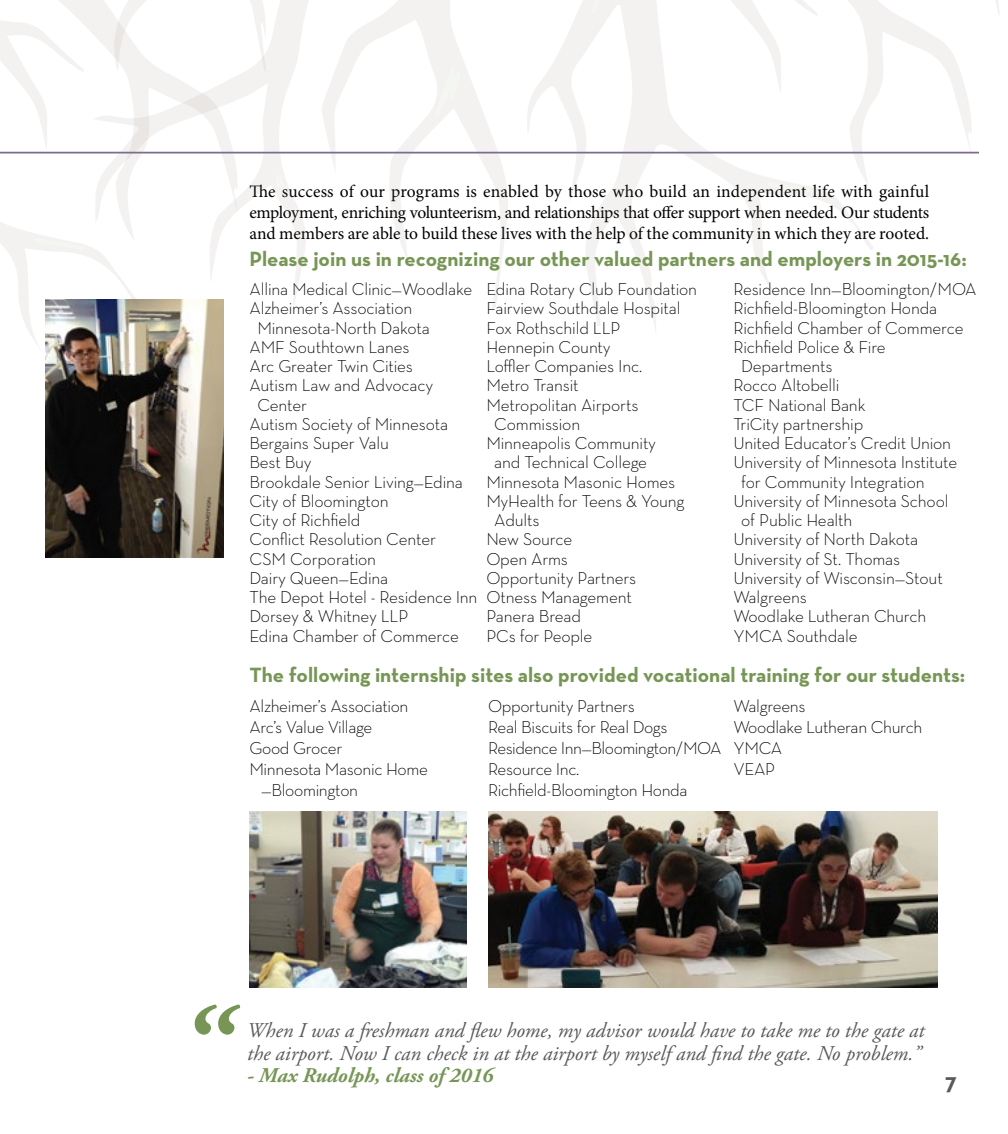
<style>
.page{position:relative;width:1008px;height:1134px;background:#fff}
.page>*{position:absolute;margin:0;border:0;box-sizing:border-box;transform-origin:0 0}
.t1{font:italic 700 108.5px "Adobe Garamond Pro";color:#779656}
.t2{font:700 24.5px "Neutraface Text";color:#58595b}
.t3{font:700 21px "Neutraface Text";color:#779656}
.t4{font:italic 21px/22.8px "Adobe Garamond Pro";color:#58595b}
.t5{font:italic 700 21px "Adobe Garamond Pro";color:#779656}
.t6{font:300 17.5px/21px "Neutraface Text";letter-spacing:-.01em;color:#000}
.t7{font:17.5px/21px "Minion Pro";color:#000;text-align:justify}
</style>
<div class="page">
<img style="left:45px;top:391px;width:178px;height:167px">
<svg style="left:302px;top:0;width:698px;height:330px"></svg>
<svg style="left:435px;top:66px;width:25px;height:50px"></svg>
<svg style="left:768px;top:182px;width:50px;height:11px"></svg>
<svg style="left:592px;top:0;width:17px;height:13px"></svg>
<svg style="left:0;top:0;width:302px;height:391px"></svg>
<svg style="left:34px;top:238px;width:50px;height:11px"></svg>
<img style="left:249px;top:811px;width:217px;height:176px">
<img style="left:488px;top:811px;width:450px;height:176px">
<p class="t7" style="left:249px;top:181px;width:681px">The success of our programs is enabled by those who build an independent life with gainful employment, enriching volunteerism, and relationships that offer support when needed. Our students and members are able to build these lives with the help of the community in which they are rooted.</p>
<p class="t3" style="left:249px;top:245px;width:719px">Please join us in recognizing our other valued partners and employers in 2015-16:</p>
<p class="t6" style="left:249px;top:278px;width:224px">Allina Medical Clinic—Woodlake</p>
<p class="t6" style="left:249px;top:298px;width:164px">Alzheimer’s Association</p>
<p class="t6" style="left:257px;top:317px;width:174px">Minnesota-North Dakota</p>
<p class="t6" style="left:249px;top:336px;width:162px">AMF Southtown Lanes</p>
<p class="t6" style="left:249px;top:355px;width:165px">Arc Greater Twin Cities</p>
<p class="t6" style="left:249px;top:375px;width:185px">Autism Law and Advocacy</p>
<p class="t6" style="left:257px;top:394px;width:51px">Center</p>
<p class="t6" style="left:249px;top:413px;width:200px">Autism Society of Minnesota</p>
<p class="t6" style="left:249px;top:432px;width:141px">Bergains Super Valu</p>
<p class="t6" style="left:249px;top:452px;width:64px">Best Buy</p>
<p class="t6" style="left:249px;top:471px;width:215px">Brookdale Senior Living—Edina</p>
<p class="t6" style="left:249px;top:490px;width:141px">City of Bloomington</p>
<p class="t6" style="left:249px;top:509px;width:112px">City of Richfield</p>
<p class="t6" style="left:249px;top:529px;width:188px">Conflict Resolution Center</p>
<p class="t6" style="left:249px;top:548px;width:128px">CSM Corporation</p>
<p class="t6" style="left:249px;top:567px;width:140px">Dairy Queen—Edina</p>
<p class="t6" style="left:249px;top:586px;width:230px">The Depot Hotel - Residence Inn</p>
<p class="t6" style="left:249px;top:606px;width:161px">Dorsey &amp; Whitney LLP</p>
<p class="t6" style="left:249px;top:625px;width:211px">Edina Chamber of Commerce</p>
<p class="t6" style="left:733px;top:278px;width:245px">Residence Inn—Bloomington/MOA</p>
<p class="t6" style="left:733px;top:298px;width:205px">Richfield-Bloomington Honda</p>
<p class="t6" style="left:733px;top:317px;width:232px">Richfield Chamber of Commerce</p>
<p class="t6" style="left:733px;top:336px;width:154px">Richfield Police &amp; Fire</p>
<p class="t6" style="left:741px;top:355px;width:93px">Departments</p>
<p class="t6" style="left:733px;top:375px;width:108px">Rocco Altobelli</p>
<p class="t6" style="left:733px;top:394px;width:134px">TCF National Bank</p>
<p class="t6" style="left:733px;top:413px;width:131px">TriCity partnership</p>
<p class="t6" style="left:733px;top:432px;width:219px">United Educator’s Credit Union</p>
<p class="t6" style="left:733px;top:452px;width:225px">University of Minnesota Institute</p>
<p class="t6" style="left:741px;top:471px;width:185px">for Community Integration</p>
<p class="t6" style="left:733px;top:490px;width:217px">University of Minnesota School</p>
<p class="t6" style="left:741px;top:509px;width:113px">of Public Health</p>
<p class="t6" style="left:733px;top:529px;width:186px">University of North Dakota</p>
<p class="t6" style="left:733px;top:548px;width:168px">University of St. Thomas</p>
<p class="t6" style="left:733px;top:567px;width:211px">University of Wisconsin—Stout</p>
<p class="t6" style="left:733px;top:586px;width:75px">Walgreens</p>
<p class="t6" style="left:733px;top:606px;width:194px">Woodlake Lutheran Church</p>
<p class="t6" style="left:733px;top:625px;width:126px">YMCA Southdale</p>
<p class="t3" style="left:249px;top:662px;width:717px">The following internship sites also provided vocational training for our students:</p>
<p class="t6" style="left:488px;top:695px;width:235px">Opportunity Partners<br>Real Biscuits for Real Dogs<br>Residence Inn—Bloomington/MOA<br>Resource Inc.<br>Richfield-Bloomington Honda</p>
<p class="t6" style="left:733px;top:695px;width:190px">Walgreens<br>Woodlake Lutheran Church<br>YMCA<br>VEAP</p>
<p class="t6" style="left:486px;top:278px;width:212px">Edina Rotary Club Foundation</p>
<p class="t6" style="left:486px;top:298px;width:196px">Fairview Southdale Hospital</p>
<p class="t6" style="left:486px;top:317px;width:136px">Fox Rothschild LLP</p>
<p class="t6" style="left:486px;top:336px;width:126px">Hennepin County</p>
<p class="t6" style="left:486px;top:355px;width:157px">Loffler Companies Inc.</p>
<p class="t6" style="left:486px;top:375px;width:94px">Metro Transit</p>
<p class="t6" style="left:486px;top:394px;width:154px">Metropolitan Airports</p>
<p class="t6" style="left:494px;top:413px;width:88px">Commission</p>
<p class="t6" style="left:486px;top:432px;width:171px">Minneapolis Community</p>
<p class="t6" style="left:494px;top:452px;width:154px">and Technical College</p>
<p class="t6" style="left:486px;top:471px;width:191px">Minnesota Masonic Homes</p>
<p class="t6" style="left:486px;top:490px;width:200px">MyHealth for Teens &amp; Young</p>
<p class="t6" style="left:494px;top:509px;width:47px">Adults</p>
<p class="t6" style="left:486px;top:529px;width:87px">New Source</p>
<p class="t6" style="left:486px;top:548px;width:83px">Open Arms</p>
<p class="t6" style="left:486px;top:567px;width:151px">Opportunity Partners</p>
<p class="t6" style="left:486px;top:586px;width:147px">Otness Management</p>
<p class="t6" style="left:486px;top:606px;width:96px">Panera Bread</p>
<p class="t6" style="left:486px;top:625px;width:108px">PCs for People</p>
<p class="t6" style="left:249px;top:695px;width:161px">Alzheimer’s Association</p>
<p class="t6" style="left:249px;top:716px;width:124px">Arc’s Value Village</p>
<p class="t6" style="left:249px;top:737px;width:94px">Good Grocer</p>
<p class="t6" style="left:249px;top:758px;width:180px">Minnesota Masonic Home</p>
<p class="t6" style="left:261px;top:779px;width:98px">—Bloomington</p>
<h1 class="t1" style="left:176px;top:984px;width:54px">“</h1>
<p class="t4" style="left:247px;top:1019px;width:679px">When I was a freshman and flew home, my advisor would have to take me to the gate at the airport. Now I can check in at the airport by myself and find the gate. No problem.”</p>
<p class="t5" style="left:247px;top:1064px;width:248px">- Max Rudolph, class of 2016</p>
<h2 class="t2" style="left:945px;top:1066px;width:13px">7</h2>
</div>
